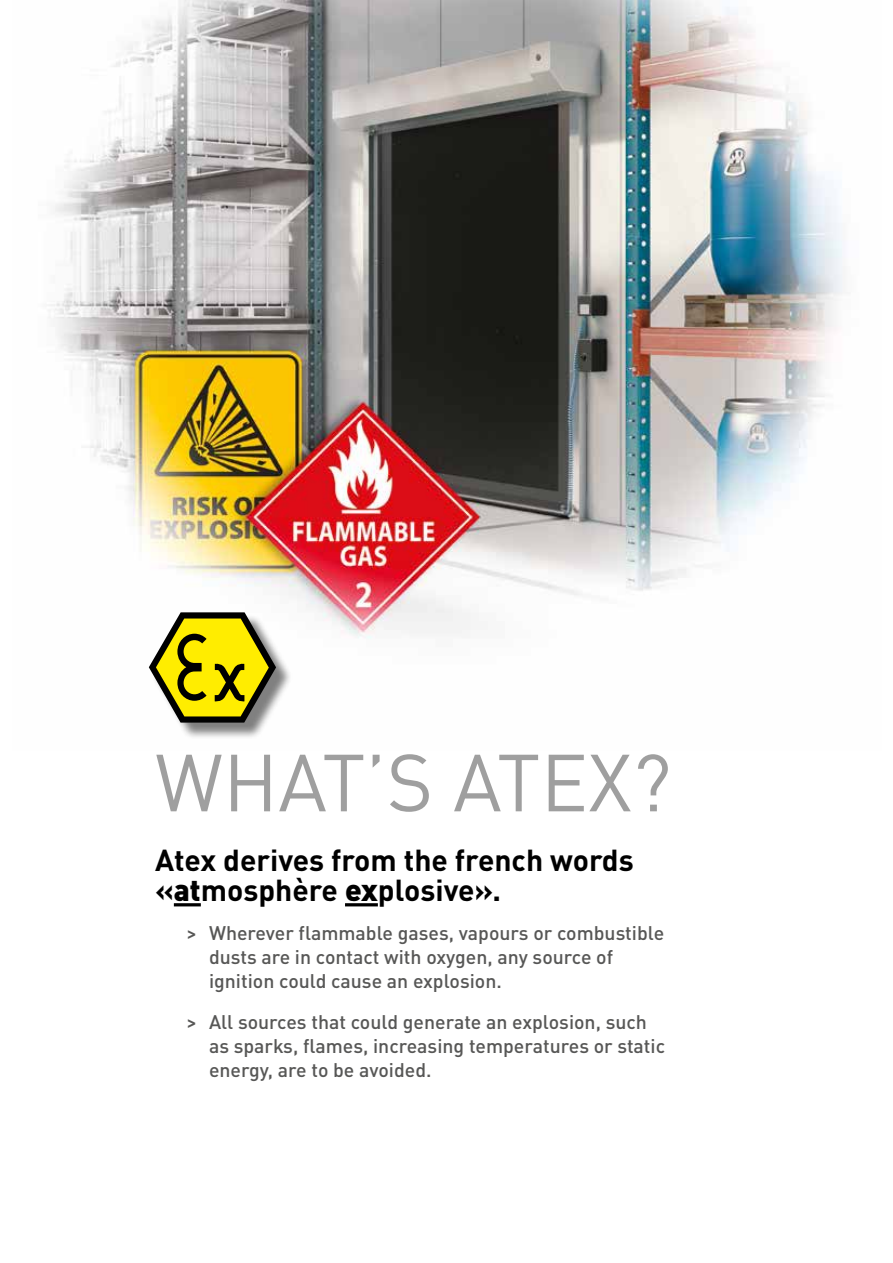
<style>
.page{position:relative;width:893px;height:1263px;background:#fff}
.page>*{position:absolute;margin:0;border:0;box-sizing:border-box;transform-origin:0 0}
.t1{font:79.5px "DINOT";color:#9f9f9f}
.t2{font:700 30px/30px "DINOT";color:#000}
.t3{font:500 19.5px/24px "DINOT";color:#575756}
.s1{font-weight:900}
</style>
<div class="page">
<img style="left:49px;top:0;width:794px;height:668px">
<div style="left:152px;top:614px;width:140px;height:126px;background:#000;opacity:.5"></div>
<svg style="left:149px;top:612px;width:127px;height:111px"></svg>
<hr style="left:174px;top:903px;width:27px;height:3px;background:#000">
<hr style="left:345px;top:903px;width:33px;height:3px;background:#000">
<h1 class="t1" style="left:155px;top:733px;width:518px">WHAT’S ATEX?</h1>
<h2 class="t2" style="left:155px;top:844px;width:480px">Atex derives from the french words «<span class="s1">at</span>mosphère <span class="s1">ex</span>plosive».</h2>
<p class="t3" style="left:209px;top:920px;width:457px;text-indent:-23px">&gt; Wherever flammable gases, vapours or combustible dusts are in contact with oxygen, any source of ignition could cause an explosion.</p>
<p class="t3" style="left:209px;top:1009px;width:458px;text-indent:-23px">&gt; All sources that could generate an explosion, such as sparks, flames, increasing temperatures or static energy, are to be avoided.</p>
</div>
